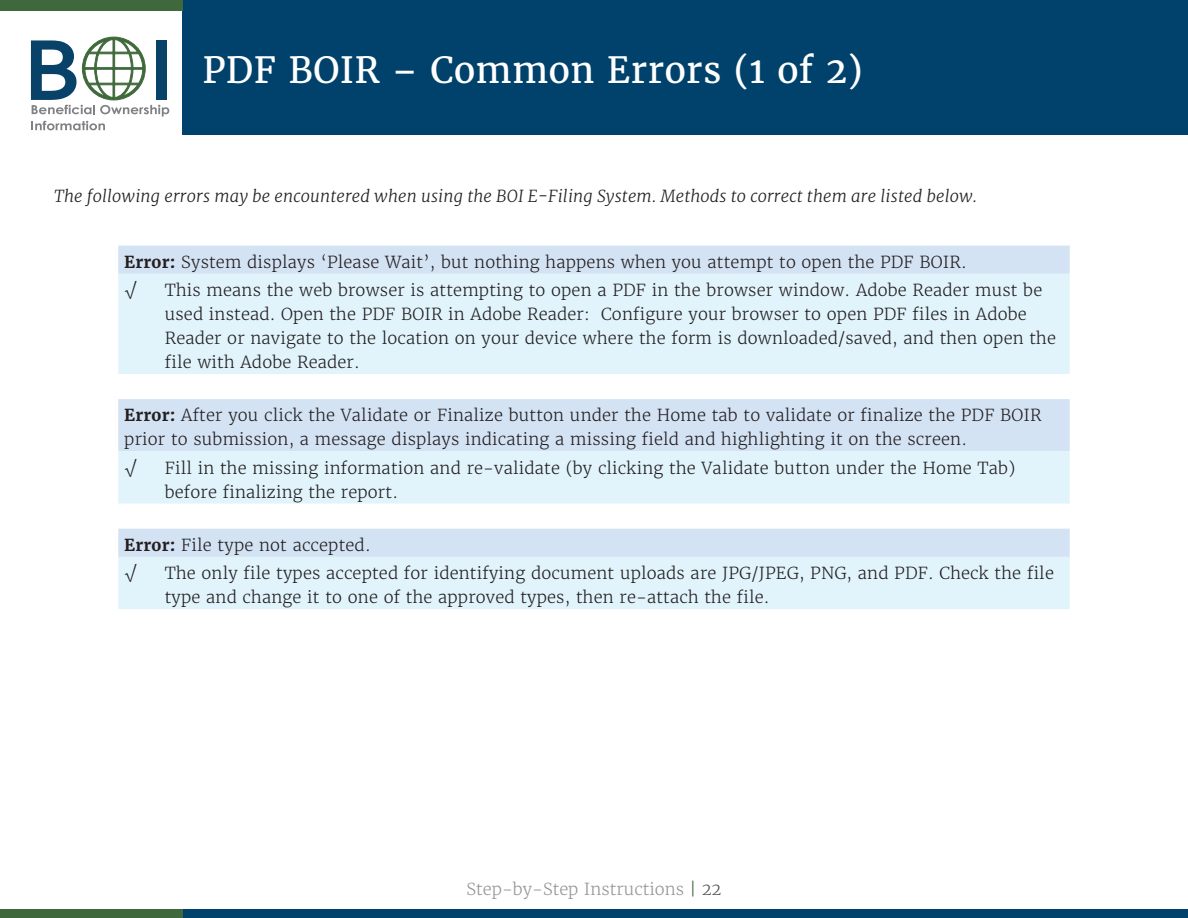
<style>
.page{position:relative;width:1188px;height:918px;background:#fff}
.page>*{position:absolute;margin:0;border:0;box-sizing:border-box;transform-origin:0 0}
.PPT_Header{font:36px "Merriweather";letter-spacing:.01em;color:#fff}
.t1{font:300 16.5px/24px "Merriweather";letter-spacing:.01em;color:#231f20}
.t2{font:italic 300 16.5px "Merriweather";letter-spacing:.01em;color:#231f20}
.t3{font:300 16.5px "Merriweather";color:#939598}
.s1{font-weight:700}
.s2{color:#40683d}
.s3{color:#57585a}
</style>
<div class="page">
<div style="left:182px;top:0;width:1006px;height:135px;background:#00426b"></div>
<div style="left:0;top:909px;width:1188px;height:9px;background:#00426b"></div>
<div style="left:0;top:0;width:182px;height:10px;background:#40683d"></div>
<div style="left:0;top:909px;width:182px;height:9px;background:#40683d"></div>
<svg style="left:31px;top:37px;width:138px;height:93px"></svg>
<div style="left:118px;top:246px;width:952px;height:28px;background:#d4e3f4"></div>
<svg style="left:118px;top:274px;width:952px;height:335px;background:#e2f1fa"></svg>
<p class="PPT_Header" style="left:202px;top:48px;width:662px">PDF BOIR – Common Errors (1 of 2)</p>
<p class="t2" style="left:54px;top:186px;width:925px">The following errors may be encountered when using the BOI E-Filing System. Methods to correct them are listed below.</p>
<p class="t1" style="left:124px;top:250px;width:844px"><span class="s1">Error:</span> System displays ‘Please Wait’, but nothing happens when you attempt to open the PDF BOIR.</p>
<p class="t1" style="left:124px;top:278px;width:13px">√</p>
<p class="t1" style="left:165px;top:278px;width:893px">This means the web browser is attempting to open a PDF in the browser window. Adobe Reader must be used instead. Open the PDF BOIR in Adobe Reader: Configure your browser to open PDF files in Adobe Reader or navigate to the location on your device where the form is downloaded/saved, and then open the file with Adobe Reader.</p>
<p class="t1" style="left:124px;top:404px;width:919px"><span class="s1">Error:</span> After you click the Validate or Finalize button under the Home tab to validate or finalize the PDF BOIR prior to submission, a message displays indicating a missing field and highlighting it on the screen.</p>
<p class="t1" style="left:124px;top:456px;width:13px">√</p>
<p class="t1" style="left:165px;top:456px;width:852px">Fill in the missing information and re-validate (by clicking the Validate button under the Home Tab) before finalizing the report.</p>
<p class="t1" style="left:124px;top:533px;width:248px"><span class="s1">Error:</span> File type not accepted.</p>
<p class="t1" style="left:124px;top:561px;width:13px">√</p>
<p class="t1" style="left:165px;top:561px;width:891px">The only file types accepted for identifying document uploads are JPG/JPEG, PNG, and PDF. Check the file type and change it to one of the approved types, then re-attach the file.</p>
<p class="t3" style="left:467px;top:879px;width:256px">Step-by-Step Instructions <span class="s2">|</span> <span class="s3">22</span></p>
</div>
